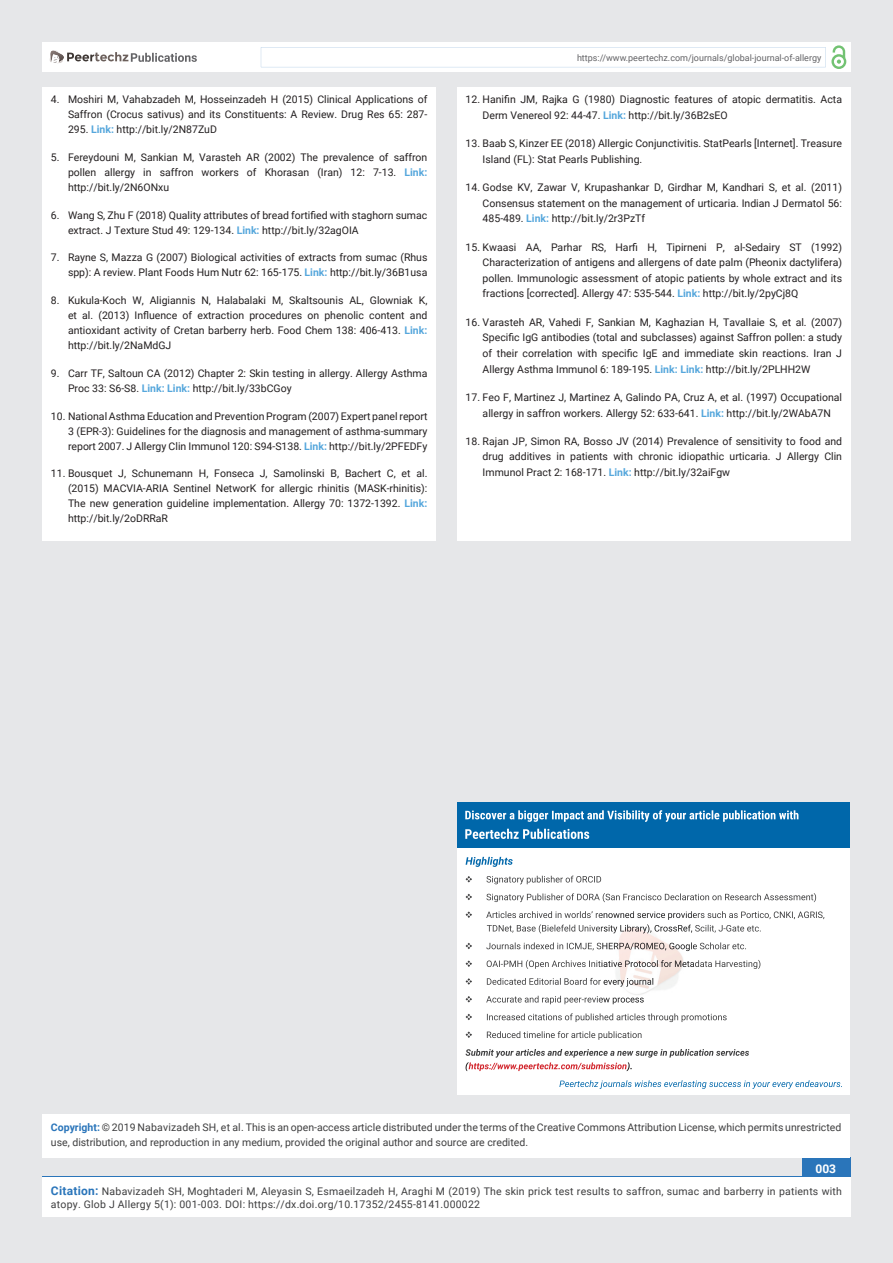
<style>
.page{position:relative;width:893px;height:1263px;background:#e6e7e9}
.page>*{position:absolute;margin:0;border:0;box-sizing:border-box;transform-origin:0 0}
.t1{font:700 12px "Roboto";color:#fff}
.t2{font:10.5px/15px "Roboto";color:#231f20;text-align:justify}
.t3{font:10.5px/15px "Roboto";color:#3e3e3f}
.t4{font:10.5px/13.5px "Roboto";letter-spacing:.02em;color:#3e3e3f}
.t5{font:9px "Roboto";color:#636366}
.s1{font-weight:700;color:#56a7dc}
.s2{font-weight:700;color:#2a75ba}
.s3{font-weight:700;font-size:12px;color:#2a75ba}
</style>
<div class="page">
<div style="left:42px;top:43px;width:808px;height:29px;background:#fff"></div>
<div style="left:831px;top:54px;width:15px;height:15px;border:2px solid #72c272;border-radius:50%"></div>
<div style="left:802px;top:1157px;width:48px;height:56px;background:#2a75ba"></div>
<svg style="left:261px;top:45px;width:585px;height:22px"></svg>
<svg style="left:49px;top:50px;width:148px;height:14px"></svg>
<div style="left:42px;top:1177px;width:808px;height:40px;background:#fff"></div>
<div style="left:42px;top:87px;width:394px;height:453px;background:#fff"></div>
<div style="left:457px;top:87px;width:393px;height:453px;background:#fff"></div>
<div style="left:42px;top:1115px;width:808px;height:43px;background:#fff"></div>
<div style="left:457px;top:802px;width:393px;height:45px;background:#0067aa"></div>
<svg style="left:465px;top:810px;width:333px;height:12px"></svg>
<svg style="left:465px;top:829px;width:124px;height:10px"></svg>
<div style="left:457px;top:848px;width:393px;height:247px;background:#fff"></div>
<svg style="left:465px;top:857px;width:48px;height:10px"></svg>
<svg style="left:465px;top:876px;width:136px;height:8px"></svg>
<svg style="left:465px;top:893px;width:351px;height:9px"></svg>
<svg style="left:465px;top:911px;width:359px;height:23px"></svg>
<svg style="left:465px;top:942px;width:281px;height:9px"></svg>
<svg style="left:465px;top:960px;width:295px;height:9px"></svg>
<svg style="left:465px;top:978px;width:136px;height:7px"></svg>
<svg style="left:465px;top:996px;width:136px;height:8px"></svg>
<svg style="left:465px;top:1013px;width:262px;height:9px"></svg>
<svg style="left:465px;top:1031px;width:176px;height:9px"></svg>
<svg style="left:465px;top:1049px;width:284px;height:22px"></svg>
<svg style="left:559px;top:1080px;width:283px;height:9px"></svg>
<img style="left:601px;top:914px;width:94px;height:91px">
<img style="left:630px;top:914px;width:62px;height:6px">
<img style="left:613px;top:924px;width:79px;height:10px">
<img style="left:630px;top:943px;width:65px;height:8px">
<img style="left:639px;top:961px;width:55px;height:6px">
<img style="left:601px;top:981px;width:49px;height:21px">
<img style="left:603px;top:978px;width:50px;height:9px">
<img style="left:601px;top:998px;width:43px;height:6px">
<p class="t2" style="left:68px;top:92px;width:361px;text-indent:-17px">4. Moshiri M, Vahabzadeh M, Hosseinzadeh H (2015) Clinical Applications of Saffron (Crocus sativus) and its Constituents: A Review. Drug Res 65: 287- 295. <span class="s1">Link:</span> http://bit.ly/2N87ZuD</p>
<p class="t2" style="left:68px;top:150px;width:361px;text-indent:-17px">5. Fereydouni M, Sankian M, Varasteh AR (2002) The prevalence of saffron pollen allergy in saffron workers of Khorasan (Iran) 12: 7-13. <span class="s1">Link: </span>http://bit.ly/2N6ONxu</p>
<p class="t2" style="left:68px;top:208px;width:361px;text-indent:-17px">6. Wang S, Zhu F (2018) Quality attributes of bread fortified with staghorn sumac extract. J Texture Stud 49: 129-134. <span class="s1">Link:</span> http://bit.ly/32agOIA</p>
<p class="t2" style="left:51px;top:250px;width:378px;text-align:right">7. Rayne S, Mazza G (2007) Biological activities of extracts from sumac (Rhus spp): A review. Plant Foods Hum Nutr 62: 165-175. <span class="s1">Link:</span> http://bit.ly/36B1usa</p>
<p class="t2" style="left:68px;top:293px;width:361px;text-indent:-17px">8. Kukula-Koch W, Aligiannis N, Halabalaki M, Skaltsounis AL, Glowniak K, et al. (2013) Influence of extraction procedures on phenolic content and antioxidant activity of Cretan barberry herb. Food Chem 138: 406-413. <span class="s1">Link: </span>http://bit.ly/2NaMdGJ</p>
<p class="t2" style="left:68px;top:366px;width:361px;text-indent:-17px">9. Carr TF, Saltoun CA (2012) Chapter 2: Skin testing in allergy. Allergy Asthma<br>Proc 33: S6-S8. <span class="s1">Link: Link:</span> http://bit.ly/33bCGoy</p>
<p class="t2" style="left:68px;top:409px;width:361px;text-indent:-17px">10. National Asthma Education and Prevention Program (2007) Expert panel report 3 (EPR-3): Guidelines for the diagnosis and management of asthma-summary report 2007. J Allergy Clin Immunol 120: S94-S138. <span class="s1">Link:</span> http://bit.ly/2PFEDFy</p>
<p class="t2" style="left:68px;top:466px;width:361px;text-indent:-17px">11. Bousquet J, Schunemann H, Fonseca J, Samolinski B, Bachert C, et al. (2015) MACVIA-ARIA Sentinel NetworK for allergic rhinitis (MASK-rhinitis):<br>The new generation guideline implementation. Allergy 70: 1372-1392. <span class="s1">Link: </span>http://bit.ly/2oDRRaR</p>
<p class="t5" style="left:577px;top:52px;width:246px">https://www.peertechz.com/journals/global-journal-of-allergy</p>
<p class="t2" style="left:483px;top:92px;width:361px;line-height:15.6px;text-indent:-17px">12. Hanifin JM, Rajka G (1980) Diagnostic features of atopic dermatitis. Acta<br>Derm Venereol 92: 44-47. <span class="s1">Link:</span> http://bit.ly/36B2sEO</p>
<p class="t2" style="left:483px;top:136px;width:361px;line-height:15.6px;text-indent:-17px">13. Baab S, Kinzer EE (2018) Allergic Conjunctivitis. StatPearls [Internet]. Treasure<br>Island (FL): Stat Pearls Publishing.</p>
<p class="t2" style="left:483px;top:180px;width:361px;line-height:15.6px;text-indent:-17px">14. Godse KV, Zawar V, Krupashankar D, Girdhar M, Kandhari S, et al. (2011)<br>Consensus statement on the management of urticaria. Indian J Dermatol 56:<br>485-489. <span class="s1">Link:</span> http://bit.ly/2r3PzTf</p>
<p class="t2" style="left:483px;top:239px;width:361px;line-height:15.6px;text-indent:-17px">15. Kwaasi AA, Parhar RS, Harfi H, Tipirneni P, al-Sedairy ST (1992)<br>Characterization of antigens and allergens of date palm (Pheonix dactylifera) pollen. Immunologic assessment of atopic patients by whole extract and its fractions [corrected]. Allergy 47: 535-544. <span class="s1">Link:</span> http://bit.ly/2pyCj8Q</p>
<p class="t2" style="left:483px;top:314px;width:361px;line-height:15.6px;text-indent:-17px">16. Varasteh AR, Vahedi F, Sankian M, Kaghazian H, Tavallaie S, et al. (2007)<br>Specific IgG antibodies (total and subclasses) against Saffron pollen: a study of their correlation with specific IgE and immediate skin reactions. Iran J Allergy Asthma Immunol 6: 189-195. <span class="s1">Link: Link:</span> http://bit.ly/2PLHH2W</p>
<p class="t2" style="left:466px;top:390px;width:378px;line-height:15.6px;text-align:center">17. Feo F, Martinez J, Martinez A, Galindo PA, Cruz A, et al. (1997) Occupational allergy in saffron workers. Allergy 52: 633-641. <span class="s1">Link:</span> http://bit.ly/2WAbA7N</p>
<p class="t2" style="left:483px;top:433px;width:361px;line-height:15.6px;text-indent:-17px">18. Rajan JP, Simon RA, Bosso JV (2014) Prevalence of sensitivity to food and drug additives in patients with chronic idiopathic urticaria. J Allergy Clin Immunol Pract 2: 168-171. <span class="s1">Link:</span> http://bit.ly/32aiFgw</p>
<p class="t3" style="left:51px;top:1120px;width:792px"><span class="s2">Copyright:</span> © 2019 Nabavizadeh SH, et al. This is an open-access article distributed under the terms of the Creative Commons Attribution License, which permits unrestricted use, distribution, and reproduction in any medium, provided the original author and source are credited.</p>
<p class="t1" style="left:815px;top:1162px;width:22px">003</p>
<p class="t4" style="left:51px;top:1184px;width:792px"><span class="s3">Citation:</span> Nabavizadeh SH, Moghtaderi M, Aleyasin S, Esmaeilzadeh H, Araghi M (2019) The skin prick test results to saffron, sumac and barberry in patients with atopy. Glob J Allergy 5(1): 001-003. DOI: https://dx.doi.org/10.17352/2455-8141.000022</p>
</div>
